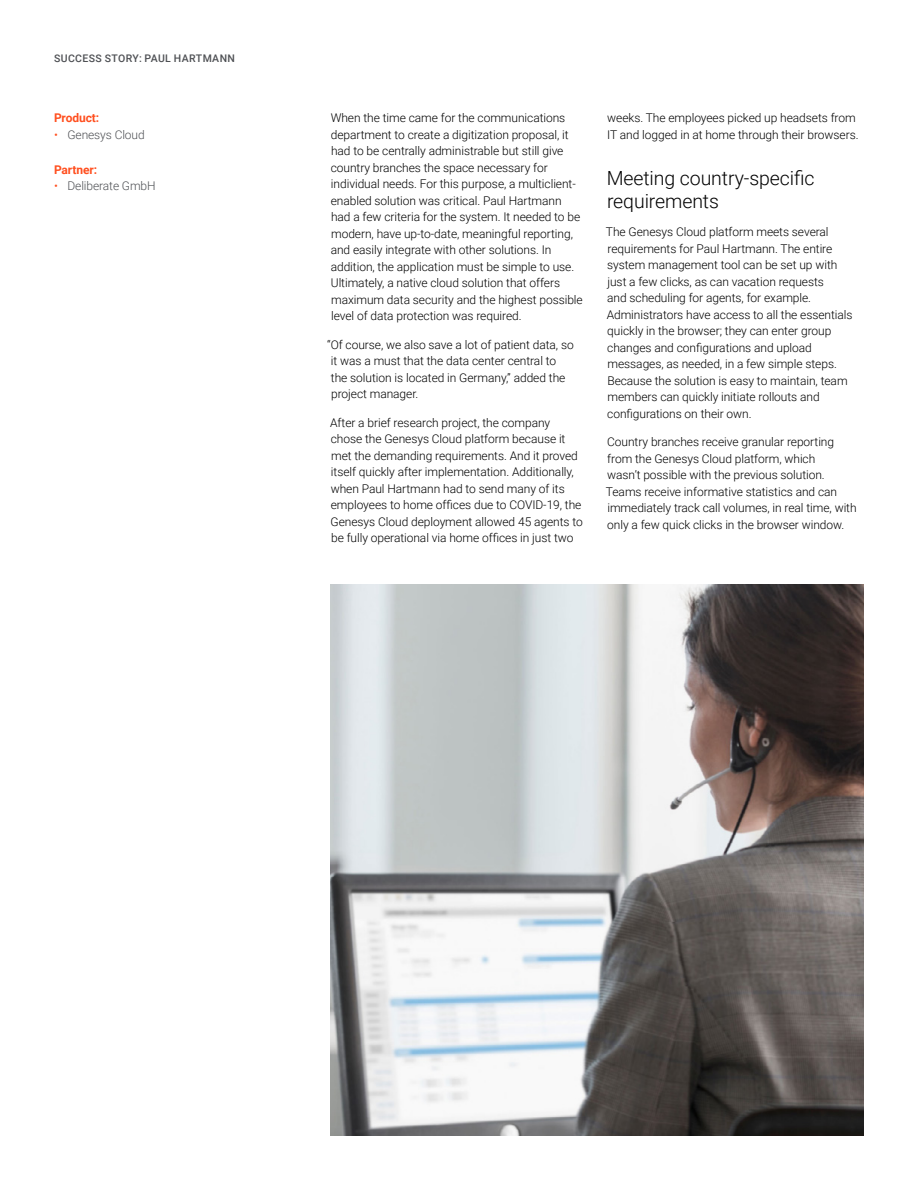
<style>
.page{position:relative;width:918px;height:1188px;background:#fff}
.page>*{position:absolute;margin:0;border:0;box-sizing:border-box;transform-origin:0 0}
.t1{font:300 19.5px/22.5px "Roboto";letter-spacing:-.005em;color:#000}
.t2{font:300 12px/16.5px "Roboto";letter-spacing:-.005em;color:#000}
.t3{font:300 12px "Roboto";letter-spacing:-.01em;color:#4e5054}
.t4{font:700 12px "Roboto";letter-spacing:-.01em;color:#ff4f1f}
.t5{font:500 10.5px "Roboto";letter-spacing:.035em;color:#4e5054}
.s1{color:#ff4f1f}
</style>
<div class="page">
<img style="left:330px;top:584px;width:534px;height:552px">
<p class="t5" style="left:54px;top:51px;width:182px">SUCCESS STORY: PAUL HARTMANN</p>
<p class="t4" style="left:54px;top:110px;width:47px">Product:</p>
<p class="t3" style="left:54px;top:126px;width:92px"><span class="s1">•</span> Genesys Cloud</p>
<p class="t4" style="left:54px;top:161px;width:45px">Partner:</p>
<p class="t3" style="left:54px;top:178px;width:103px"><span class="s1">•</span> Deliberate GmbH</p>
<p class="t2" style="left:331px;top:110px;width:254px">When the time came for the communications department to create a digitization proposal, it had to be centrally administrable but still give country branches the space necessary for individual needs. For this purpose, a multiclient&shy;enabled solution was critical. Paul Hartmann had a few criteria for the system. It needed to be modern, have up-to-date, meaningful reporting, and easily integrate with other solutions. In addition, the application must be simple to use.<br>Ultimately, a native cloud solution that offers maximum data security and the highest possible level of data protection was required.</p>
<p class="t2" style="left:331px;top:336px;width:244px;text-indent:-4px">“Of course, we also save a lot of patient data, so it was a must that the data center central to the solution is located in Germany,” added the project manager.</p>
<p class="t2" style="left:330px;top:414px;width:254px">After a brief research project, the company chose the Genesys Cloud platform because it met the demanding requirements. And it proved itself quickly after implementation. Additionally, when Paul Hartmann had to send many of its employees to home offices due to COVID-19, the Genesys Cloud deployment allowed 45 agents to be fully operational via home offices in just two</p>
<p class="t2" style="left:607px;top:110px;width:253px">weeks. The employees picked up headsets from<br>IT and logged in at home through their browsers.</p>
<h1 class="t1" style="left:607px;top:167px;width:209px">Meeting country-specific requirements</h1>
<p class="t2" style="left:606px;top:224px;width:248px">The Genesys Cloud platform meets several requirements for Paul Hartmann. The entire system management tool can be set up with just a few clicks, as can vacation requests<br>and scheduling for agents, for example.<br>Administrators have access to all the essentials quickly in the browser; they can enter group changes and configurations and upload messages, as needed, in a few simple steps.<br>Because the solution is easy to maintain, team members can quickly initiate rollouts and configurations on their own.</p>
<p class="t2" style="left:606px;top:434px;width:252px">Country branches receive granular reporting from the Genesys Cloud platform, which<br>wasn’t possible with the previous solution.<br>Teams receive informative statistics and can immediately track call volumes, in real time, with only a few quick clicks in the browser window.</p>
</div>
